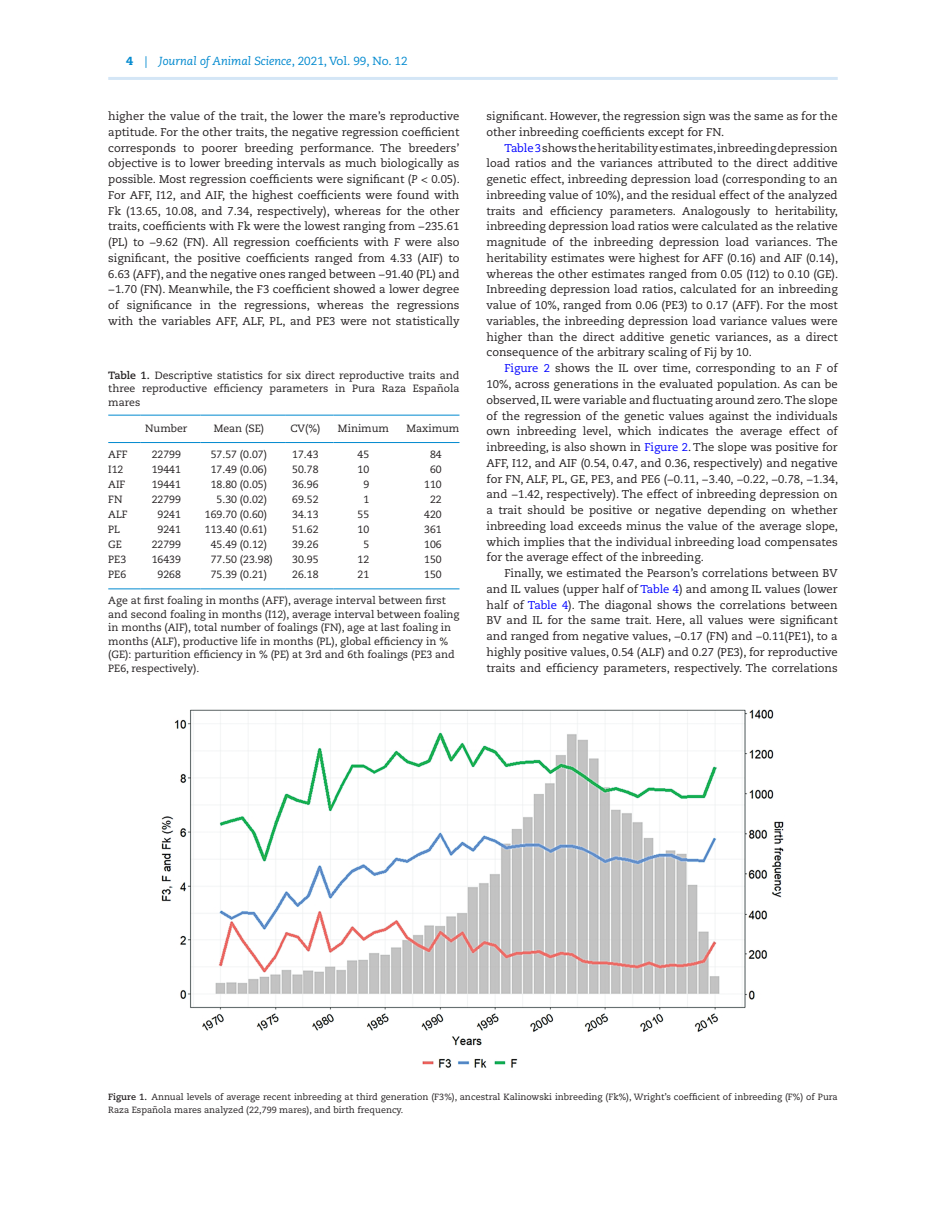
<style>
.page{position:relative;width:946px;height:1214px;background:#fff}
.page>*{position:absolute;margin:0;border:0;box-sizing:border-box;transform-origin:0 0}
.t1{font:italic 11.7px "Caecilia LT Std";color:#0089cf}
.TextInd{font:11.25px/15.8px "Caecilia LT Std";color:#231f20;text-align:justify}
.TableFooter1{font:10.5px/13.5px "Caecilia LT Std";color:#231f20}
.TableBody{font:10.5px "Caecilia LT Std";color:#231f20}
.TabTitle{font:10.5px/13.5px "Caecilia LT Std";color:#231f20;text-align:justify}
.TableHeader{font:10.5px "Caecilia LT Std";color:#231f20}
.TableBody1{font:10.5px "Caecilia LT Std";color:#231f20}
.TableBody2{font:10.5px "Caecilia LT Std";color:#231f20}
.FigCapt{font:9px/13.5px "Caecilia LT Std";color:#231f20}
.s1{font-weight:800;font-style:normal}
.s2{font-style:normal}
.s3{font-style:italic}
.s4{color:#00f}
.s5{font-weight:700}
</style>
<div class="page">
<hr style="left:108px;top:77px;width:729px;height:3px;background:#d4e6f6">
<img style="left:161px;top:709px;width:623px;height:359px">
<hr style="left:108px;top:415px;width:33px;height:1px;background:#0089cf">
<hr style="left:141px;top:415px;width:59px;height:1px;background:#0089cf">
<hr style="left:200px;top:415px;width:86px;height:1px;background:#0089cf">
<hr style="left:286px;top:415px;width:47px;height:1px;background:#0089cf">
<hr style="left:333px;top:415px;width:69px;height:1px;background:#0089cf">
<hr style="left:402px;top:415px;width:57px;height:1px;background:#0089cf">
<hr style="left:108px;top:442px;width:33px;height:1px;background:#0089cf">
<hr style="left:141px;top:442px;width:59px;height:1px;background:#0089cf">
<hr style="left:200px;top:442px;width:86px;height:1px;background:#0089cf">
<hr style="left:286px;top:442px;width:47px;height:1px;background:#0089cf">
<hr style="left:333px;top:442px;width:69px;height:1px;background:#0089cf">
<hr style="left:402px;top:442px;width:57px;height:1px;background:#0089cf">
<hr style="left:108px;top:588px;width:33px;height:1px;background:#0089cf">
<hr style="left:141px;top:588px;width:59px;height:1px;background:#0089cf">
<hr style="left:200px;top:588px;width:86px;height:1px;background:#0089cf">
<hr style="left:286px;top:588px;width:47px;height:1px;background:#0089cf">
<hr style="left:333px;top:588px;width:69px;height:1px;background:#0089cf">
<hr style="left:402px;top:588px;width:57px;height:1px;background:#0089cf">
<p class="t1" style="left:126px;top:54px;width:283px"><span class="s1">4</span> <span class="s2">|</span> Journal of Animal Science<span class="s2">, 2021, Vol. 99, No. 12</span></p>
<p class="TextInd" style="left:108px;top:108px;width:353px">higher the value of the trait, the lower the mare’s reproductive aptitude. For the other traits, the negative regression coefficient corresponds to poorer breeding performance. The breeders’ objective is to lower breeding intervals as much biologically as possible. Most regression coefficients were significant (<span class="s3">P</span> &lt; 0.05).<br>For AFF, I12, and AIF, the highest coefficients were found with Fk (13.65, 10.08, and 7.34, respectively), whereas for the other traits, coefficients with Fk were the lowest ranging from −235.61 (PL) to −9.62 (FN). All regression coefficients with <span class="s3">F</span> were also significant, the positive coefficients ranged from 4.33 (AIF) to 6.63 (AFF), and the negative ones ranged between −91.40 (PL) and −1.70 (FN). Meanwhile, the F3 coefficient showed a lower degree of significance in the regressions, whereas the regressions with the variables AFF, ALF, PL, and PE3 were not statistically</p>
<p class="TextInd" style="left:486px;top:108px;width:352px">significant. However, the regression sign was the same as for the other inbreeding coefficients except for FN.</p>
<p class="TextInd" style="left:486px;top:140px;width:353px;text-indent:18px"><span class="s4">Table 3</span> shows the heritability estimates, inbreeding depression load ratios and the variances attributed to the direct additive genetic effect, inbreeding depression load (corresponding to an inbreeding value of 10%), and the residual effect of the analyzed traits and efficiency parameters. Analogously to heritability, inbreeding depression load ratios were calculated as the relative magnitude of the inbreeding depression load variances. The heritability estimates were highest for AFF (0.16) and AIF (0.14), whereas the other estimates ranged from 0.05 (I12) to 0.10 (GE).<br>Inbreeding depression load ratios, calculated for an inbreeding value of 10%, ranged from 0.06 (PE3) to 0.17 (AFF). For the most variables, the inbreeding depression load variance values were higher than the direct additive genetic variances, as a direct consequence of the arbitrary scaling of Fij by 10.</p>
<p class="TextInd" style="left:486px;top:360px;width:353px;text-indent:18px"><span class="s4">Figure 2</span> shows the IL over time, corresponding to an <span class="s3">F</span> of 10%, across generations in the evaluated population. As can be observed, IL were variable and fluctuating around zero. The slope of the regression of the genetic values against the individuals own inbreeding level, which indicates the average effect of inbreeding, is also shown in <span class="s4">Figure 2</span>. The slope was positive for AFF, I12, and AIF (0.54, 0.47, and 0.36, respectively) and negative for FN, ALF, PL, GE, PE3, and PE6 (−0.11, −3.40, −0.22, −0.78, −1.34, and −1.42, respectively). The effect of inbreeding depression on a trait should be positive or negative depending on whether inbreeding load exceeds minus the value of the average slope, which implies that the individual inbreeding load compensates for the average effect of the inbreeding.</p>
<p class="TextInd" style="left:486px;top:565px;width:353px;text-indent:18px">Finally, we estimated the Pearson’s correlations between BV and IL values (upper half of <span class="s4">Table 4</span>) and among IL values (lower half of <span class="s4">Table 4</span>). The diagonal shows the correlations between BV and IL for the same trait. Here, all values were significant and ranged from negative values, −0.17 (FN) and −0.11(PE1), to a highly positive values, 0.54 (ALF) and 0.27 (PE3), for reproductive traits and efficiency parameters, respectively. The correlations</p>
<p class="TabTitle" style="left:108px;top:368px;width:352px"><span class="s5">Table 1.</span> Descriptive statistics for six direct reproductive traits and three reproductive efficiency parameters in Pura Raza Española mares</p>
<p class="TableHeader" style="left:145px;top:422px;width:44px">Number</p>
<p class="TableHeader" style="left:214px;top:422px;width:52px">Mean (SE)</p>
<p class="TableHeader" style="left:290px;top:422px;width:32px">CV(%)</p>
<p class="TableHeader" style="left:338px;top:422px;width:52px">Minimum</p>
<p class="TableHeader" style="left:406px;top:422px;width:54px">Maximum</p>
<p class="TableBody1" style="left:108px;top:448px;width:21px">AFF</p>
<p class="TableBody1" style="left:152px;top:448px;width:31px">22799</p>
<p class="TableBody1" style="left:211px;top:448px;width:58px">57.57 (0.07)</p>
<p class="TableBody1" style="left:292px;top:448px;width:28px">17.43</p>
<p class="TableBody1" style="left:357px;top:448px;width:13px">45</p>
<p class="TableBody1" style="left:430px;top:448px;width:13px">84</p>
<p class="TableBody" style="left:108px;top:463px;width:17px">I12</p>
<p class="TableBody" style="left:152px;top:463px;width:31px">19441</p>
<p class="TableBody" style="left:211px;top:463px;width:58px">17.49 (0.06)</p>
<p class="TableBody" style="left:292px;top:463px;width:28px">50.78</p>
<p class="TableBody" style="left:357px;top:463px;width:13px">10</p>
<p class="TableBody" style="left:430px;top:463px;width:13px">60</p>
<p class="TableBody" style="left:108px;top:478px;width:19px">AIF</p>
<p class="TableBody" style="left:152px;top:478px;width:31px">19441</p>
<p class="TableBody" style="left:211px;top:478px;width:58px">18.80 (0.05)</p>
<p class="TableBody" style="left:292px;top:478px;width:28px">36.96</p>
<p class="TableBody" style="left:363px;top:478px;width:7px">9</p>
<p class="TableBody" style="left:424px;top:478px;width:19px">110</p>
<p class="TableBody" style="left:108px;top:493px;width:16px">FN</p>
<p class="TableBody" style="left:152px;top:493px;width:31px">22799</p>
<p class="TableBody" style="left:217px;top:493px;width:52px">5.30 (0.02)</p>
<p class="TableBody" style="left:292px;top:493px;width:28px">69.52</p>
<p class="TableBody" style="left:363px;top:493px;width:7px">1</p>
<p class="TableBody" style="left:430px;top:493px;width:13px">22</p>
<p class="TableBody" style="left:108px;top:508px;width:21px">ALF</p>
<p class="TableBody" style="left:157px;top:508px;width:25px">9241</p>
<p class="TableBody" style="left:205px;top:508px;width:64px">169.70 (0.60)</p>
<p class="TableBody" style="left:292px;top:508px;width:28px">34.13</p>
<p class="TableBody" style="left:357px;top:508px;width:13px">55</p>
<p class="TableBody" style="left:424px;top:508px;width:19px">420</p>
<p class="TableBody" style="left:108px;top:523px;width:13px">PL</p>
<p class="TableBody" style="left:157px;top:523px;width:25px">9241</p>
<p class="TableBody" style="left:205px;top:523px;width:64px">113.40 (0.61)</p>
<p class="TableBody" style="left:292px;top:523px;width:28px">51.62</p>
<p class="TableBody" style="left:357px;top:523px;width:13px">10</p>
<p class="TableBody" style="left:424px;top:523px;width:19px">361</p>
<p class="TableBody" style="left:108px;top:538px;width:15px">GE</p>
<p class="TableBody" style="left:152px;top:538px;width:31px">22799</p>
<p class="TableBody" style="left:211px;top:538px;width:58px">45.49 (0.12)</p>
<p class="TableBody" style="left:292px;top:538px;width:28px">39.26</p>
<p class="TableBody" style="left:363px;top:538px;width:7px">5</p>
<p class="TableBody" style="left:424px;top:538px;width:19px">106</p>
<p class="TableBody" style="left:108px;top:553px;width:19px">PE3</p>
<p class="TableBody" style="left:152px;top:553px;width:31px">16439</p>
<p class="TableBody" style="left:211px;top:553px;width:64px">77.50 (23.98)</p>
<p class="TableBody" style="left:292px;top:553px;width:28px">30.95</p>
<p class="TableBody" style="left:357px;top:553px;width:13px">12</p>
<p class="TableBody" style="left:424px;top:553px;width:19px">150</p>
<p class="TableBody2" style="left:108px;top:568px;width:19px">PE6</p>
<p class="TableBody2" style="left:157px;top:568px;width:25px">9268</p>
<p class="TableBody2" style="left:211px;top:568px;width:58px">75.39 (0.21)</p>
<p class="TableBody2" style="left:292px;top:568px;width:28px">26.18</p>
<p class="TableBody2" style="left:357px;top:568px;width:13px">21</p>
<p class="TableBody2" style="left:424px;top:568px;width:19px">150</p>
<p class="TableFooter1" style="left:108px;top:594px;width:353px">Age at first foaling in months (AFF), average interval between first and second foaling in months (I12), average interval between foaling in months (AIF), total number of foalings (FN), age at last foaling in months (ALF), productive life in months (PL), global efficiency in % (GE): parturition efficiency in % (PE) at 3rd and 6th foalings (PE3 and PE6, respectively).</p>
<p class="FigCapt" style="left:108px;top:1090px;width:731px"><span class="s5">Figure 1.</span> Annual levels of average recent inbreeding at third generation (F3%), ancestral Kalinowski inbreeding (Fk%), Wright’s coefficient of inbreeding (F%) of Pura<br>Raza Española mares analyzed (22,799 mares), and birth frequency.</p>
</div>
